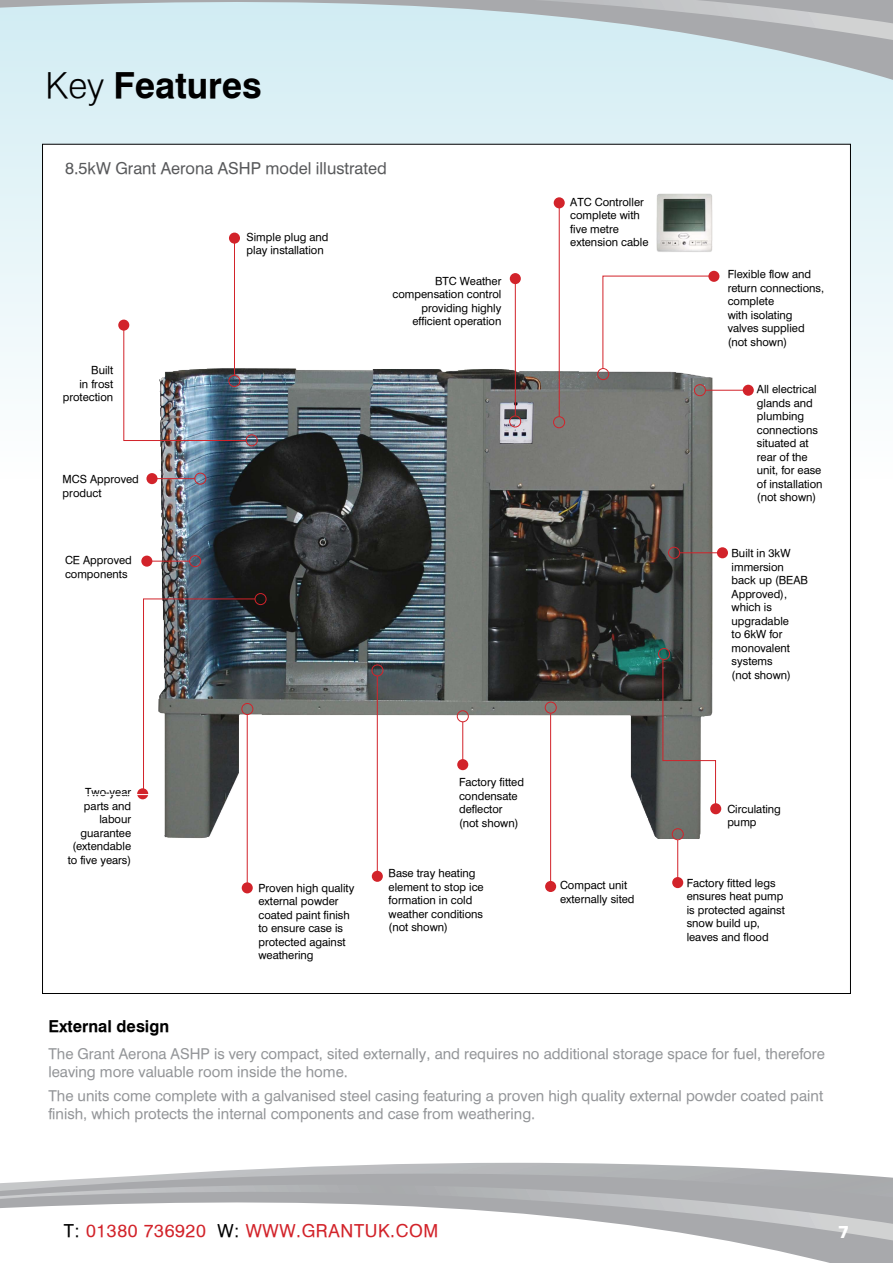
<style>
.page{position:relative;width:893px;height:1263px;background:#fff}
.page>*{position:absolute;margin:0;border:0;box-sizing:border-box;transform-origin:0 0}
.t1{font:700 36px "Halvett";color:#000}
.t2{font:18px "Halvett";letter-spacing:.035em;color:#d2232a}
.t3{font:16.5px "Halvett";color:#58595b}
.t4{font:700 16.5px "Halvett";color:#000}
.t5{font:700 16.5px "Square 721 BT";color:#fff}
.t6{font:15px/18px "Halvett";color:#939598}
.t7{font:11.25px/13.5px "Halvett";color:#000}
.s1{font-weight:300}
.s2{color:#000}
</style>
<div class="page">
<svg style="left:0;top:101px;width:893px;height:276px;background:#dff1f5"></svg>
<div style="left:42px;top:144px;width:809px;height:850px;background:#fff;border:1px solid #000"></div>
<svg style="left:516px;top:1213px;width:377px;height:50px"></svg>
<svg style="left:0;top:1162px;width:893px;height:51px"></svg>
<div style="left:0;top:73px;width:893px;height:28px;background:#d9eff5"></div>
<div style="left:0;top:60px;width:893px;height:13px;background:#d7eef4"></div>
<svg style="left:0;top:0;width:893px;height:60px;background:#c8dadf"></svg>
<img style="left:158px;top:367px;width:555px;height:472px">
<div style="left:229px;top:233px;width:11px;height:11px;background:#d2232a;border-radius:50%"></div>
<hr style="left:234px;top:239px;width:1px;height:136px;background:#d2232a">
<div style="left:118px;top:320px;width:11px;height:11px;background:#d2232a;border-radius:50%"></div>
<img style="left:123px;top:325px;width:124px;height:116px">
<div style="left:246px;top:434px;width:12px;height:12px;border:1px solid #d2232a;border-radius:50%"></div>
<div style="left:255px;top:593px;width:11px;height:12px;border:1px solid #d2232a;border-radius:50%"></div>
<svg style="left:137px;top:788px;width:11px;height:11px"></svg>
<img style="left:143px;top:598px;width:113px;height:196px">
<hr style="left:79px;top:794px;width:84px;height:1px;background:#fff">
<div style="left:658px;top:648px;width:12px;height:12px;border:1px solid #d2232a;border-radius:50%"></div>
<div style="left:710px;top:803px;width:11px;height:11px;background:#d2232a;border-radius:50%"></div>
<svg style="left:662px;top:659px;width:54px;height:146px"></svg>
<div style="left:694px;top:384px;width:12px;height:12px;border:1px solid #d2232a;border-radius:50%"></div>
<div style="left:743px;top:385px;width:11px;height:11px;background:#d2232a;border-radius:50%"></div>
<hr style="left:705px;top:390px;width:42px;height:1px;background:#d2232a">
<div style="left:510px;top:273px;width:11px;height:11px;background:#d2232a;border-radius:50%"></div>
<hr style="left:515px;top:279px;width:1px;height:137px;background:#d2232a">
<div style="left:509px;top:416px;width:12px;height:11px;border:1px solid #d2232a;border-radius:50%"></div>
<div style="left:597px;top:368px;width:12px;height:12px;border:1px solid #d2232a;border-radius:50%"></div>
<div style="left:708px;top:271px;width:11px;height:11px;background:#d2232a;border-radius:50%"></div>
<svg style="left:602px;top:275px;width:108px;height:95px"></svg>
<div style="left:372px;top:871px;width:11px;height:11px;background:#d2232a;border-radius:50%"></div>
<hr style="left:377px;top:676px;width:1px;height:197px;background:#d2232a">
<div style="left:372px;top:664px;width:11px;height:12px;border:1px solid #d2232a;border-radius:50%"></div>
<div style="left:668px;top:547px;width:12px;height:12px;border:1px solid #d2232a;border-radius:50%"></div>
<div style="left:717px;top:547px;width:11px;height:11px;background:#d2232a;border-radius:50%"></div>
<hr style="left:679px;top:552px;width:42px;height:1px;background:#d2232a">
<div style="left:554px;top:197px;width:11px;height:11px;background:#d2232a;border-radius:50%"></div>
<hr style="left:559px;top:206px;width:1px;height:210px;background:#d2232a">
<div style="left:553px;top:416px;width:12px;height:12px;border:1px solid #d2232a;border-radius:50%"></div>
<div style="left:242px;top:882px;width:11px;height:11px;background:#d2232a;border-radius:50%"></div>
<hr style="left:247px;top:715px;width:1px;height:170px;background:#d2232a">
<div style="left:241px;top:703px;width:12px;height:12px;border:1px solid #d2232a;border-radius:50%"></div>
<div style="left:545px;top:881px;width:11px;height:11px;background:#d2232a;border-radius:50%"></div>
<hr style="left:550px;top:713px;width:1px;height:170px;background:#d2232a">
<div style="left:545px;top:702px;width:12px;height:11px;border:1px solid #d2232a;border-radius:50%"></div>
<img style="left:656px;top:193px;width:57px;height:59px">
<div style="left:457px;top:710px;width:12px;height:12px;border:1px solid #d2232a;border-radius:50%"></div>
<div style="left:457px;top:759px;width:11px;height:11px;background:#d2232a;border-radius:50%"></div>
<hr style="left:462px;top:722px;width:1px;height:41px;background:#d2232a">
<div style="left:189px;top:555px;width:12px;height:12px;border:1px solid #d2232a;border-radius:50%"></div>
<div style="left:141px;top:556px;width:11px;height:11px;background:#d2232a;border-radius:50%"></div>
<hr style="left:148px;top:561px;width:42px;height:1px;background:#d2232a">
<div style="left:672px;top:828px;width:12px;height:12px;border:1px solid #d2232a;border-radius:50%"></div>
<div style="left:672px;top:877px;width:11px;height:11px;background:#d2232a;border-radius:50%"></div>
<hr style="left:677px;top:840px;width:1px;height:41px;background:#d2232a">
<div style="left:194px;top:473px;width:12px;height:12px;border:1px solid #d2232a;border-radius:50%"></div>
<div style="left:146px;top:473px;width:12px;height:11px;background:#d2232a;border-radius:50%"></div>
<hr style="left:153px;top:478px;width:42px;height:1px;background:#d2232a">
<h1 class="t1" style="left:46px;top:63px;width:218px"><span class="s1">Key</span> Features</h1>
<h3 class="t3" style="left:65px;top:158px;width:323px">8.5kW Grant Aerona ASHP model illustrated</h3>
<p class="t7" style="left:63px;top:363px;width:52px;text-align:right">Built<br>in frost protection</p>
<p class="t7" style="left:63px;top:472px;width:78px">MCS Approved product</p>
<p class="t7" style="left:65px;top:553px;width:68px">CE Approved components</p>
<p class="t7" style="left:247px;top:230px;width:83px">Simple plug and play installation</p>
<p class="t7" style="left:393px;top:274px;width:110px;text-align:right">BTC Weather compensation control providing highly efficient operation</p>
<p class="t7" style="left:570px;top:195px;width:80px">ATC Controller complete with five metre extension cable</p>
<p class="t7" style="left:68px;top:785px;width:65px;text-align:right">Two-year parts and labour guarantee (extendable to five years)</p>
<p class="t7" style="left:258px;top:881px;width:97px">Proven high quality external powder coated paint finish to ensure case is protected against weathering</p>
<p class="t7" style="left:459px;top:776px;width:66px">Factory fitted condensate deflector (not shown)</p>
<p class="t7" style="left:389px;top:866px;width:97px">Base tray heating element to stop ice formation in cold weather conditions (not shown)</p>
<p class="t7" style="left:560px;top:878px;width:76px">Compact unit externally sited</p>
<p class="t7" style="left:728px;top:268px;width:98px">Flexible flow and return connections, complete<br>with isolating valves supplied (not shown)</p>
<p class="t7" style="left:757px;top:382px;width:67px">All electrical glands and plumbing connections situated at rear of the unit, for ease of installation (not shown)</p>
<p class="t7" style="left:732px;top:547px;width:78px">Built in 3kW immersion back up (BEAB<br>Approved), which is upgradable<br>to 6kW for monovalent systems<br>(not shown)</p>
<p class="t7" style="left:727px;top:802px;width:55px">Circulating pump</p>
<p class="t7" style="left:687px;top:876px;width:100px">Factory fitted legs ensures heat pump is protected against snow build up, leaves and flood</p>
<h3 class="t4" style="left:48px;top:1016px;width:122px">External design</h3>
<h3 class="t6" style="left:48px;top:1044px;width:778px">The Grant Aerona ASHP is very compact, sited externally, and requires no additional storage space for fuel, therefore leaving more valuable room inside the home.</h3>
<h3 class="t6" style="left:48px;top:1086px;width:776px">The units come complete with a galvanised steel casing featuring a proven high quality external powder coated paint finish, which protects the internal components and case from weathering.</h3>
<h2 class="t2" style="left:64px;top:1220px;width:376px"><span class="s2">T:</span> 01380 736920 <span class="s2">W:</span> WWW.GRANTUK.COM</h2>
<h3 class="t5" style="left:838px;top:1222px;width:13px">7</h3>
</div>
